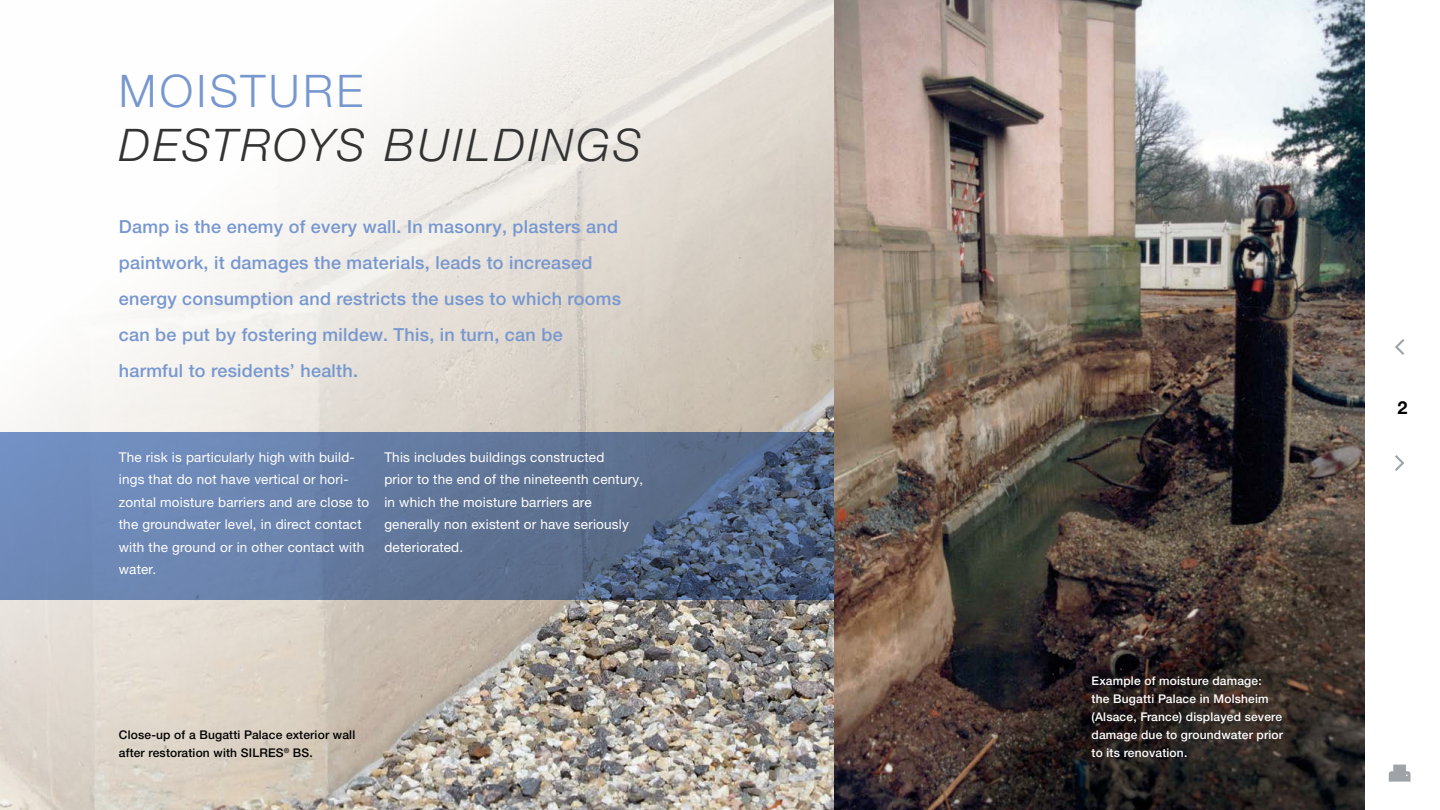
<style>
.page{position:relative;width:1440px;height:810px;background:#fff}
.page>*{position:absolute;margin:0;border:0;box-sizing:border-box;transform-origin:0 0}
.Headline{font:italic 300 45px/54px "Helvetica Panfor Wacker";letter-spacing:.075em;color:#333}
.Auszeichnung{font:500 18px/36px "Helvetica Panfor Wacker";letter-spacing:.015em;color:#7797cf}
.t1{font:700 18px "Helvetica Panfor Wacker";color:#000}
.Auszeichnung-2{font:13.5px/22.5px "Helvetica Panfor Wacker";letter-spacing:.015em;color:#fff}
.Text_in_an_Bild{font:500 12px/18px "Helvetica Panfor Wacker";letter-spacing:.015em;color:#fff}
.Text_in_an_Bild-2{font:500 12px/18px "Helvetica Panfor Wacker";letter-spacing:.015em;color:#000}
.s1{font-style:normal;color:#7797cf}
</style>
<div class="page">
<svg style="left:1389px;top:765px;width:22px;height:17px"></svg>
<svg style="left:1395px;top:455px;width:9px;height:16px"></svg>
<svg style="left:1395px;top:339px;width:9px;height:16px"></svg>
<img style="left:0;top:0;width:834px;height:810px">
<svg style="left:0;top:432px;width:834px;height:168px;background:#61779c"></svg>
<img style="left:834px;top:0;width:531px;height:810px">
<p class="Headline" style="left:119px;top:64px;width:524px"><span class="s1">MOISTURE<br></span>DESTROYS BUILDINGS</p>
<p class="Auszeichnung" style="left:119px;top:209px;width:504px">Damp is the enemy of every wall. In masonry, plasters and paintwork, it damages the materials, leads to increased energy consumption and restricts the uses to which rooms can be put by fostering mildew. This, in turn, can be harmful to residents’ health.</p>
<p class="Auszeichnung-2" style="left:119px;top:446px;width:252px">The risk is particularly high with build&shy;ings that do not have vertical or hori&shy;zontal moisture barriers and are close to the groundwater level, in direct contact with the ground or in other contact with water.</p>
<p class="Auszeichnung-2" style="left:384px;top:446px;width:260px">This includes buildings constructed<br>prior to the end of the nineteenth century, in which the moisture barriers are generally non existent or have seriously deteriorated.</p>
<p class="Text_in_an_Bild-2" style="left:119px;top:726px;width:238px">Close-up of a Bugatti Palace exterior wall after restoration with SILRES<sup>®</sup> BS.</p>
<p class="Text_in_an_Bild" style="left:1092px;top:672px;width:193px">Example of moisture damage:<br>the Bugatti Palace in Molsheim (Alsace, France) displayed severe damage due to groundwater prior to its renovation.</p>
<h2 class="t1" style="left:1397px;top:397px;width:12px">2</h2>
</div>
